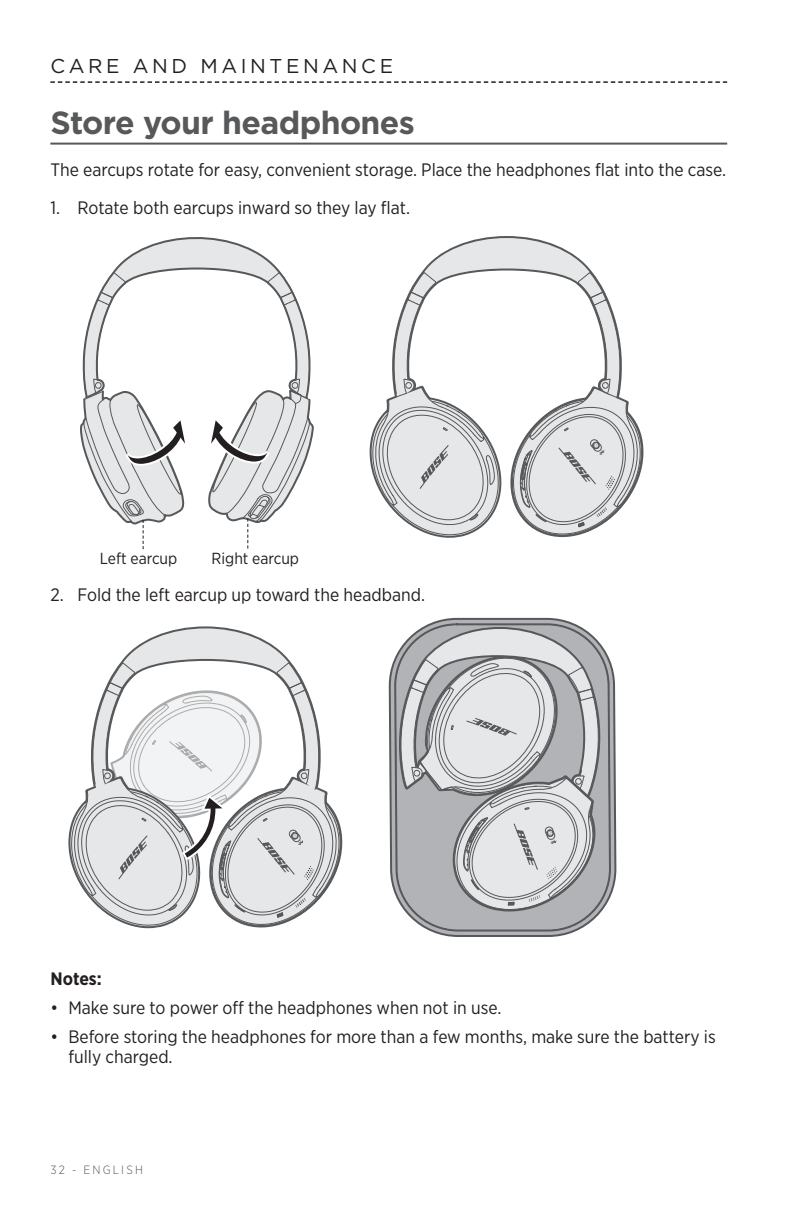
<style>
.page{position:relative;width:792px;height:1224px;background:#fff}
.page>*{position:absolute;margin:0;border:0;box-sizing:border-box;transform-origin:0 0}
.Text_Head_1{font:700 32px "Gotham";letter-spacing:-.02em;color:#57585a}
.Section_Head_toc_lef{font:20px "Gotham";letter-spacing:.18em;color:#231f20}
.Text{font:18px/20px "Gotham Narrow";color:#231f20}
.Text_Notes{font:700 18px "Gotham Narrow";color:#231f20}
.Callout{font:16px "Gotham Narrow";color:#231f20}
.t1{font:300 12px "Gotham Narrow";letter-spacing:.18em;color:#57585a}
</style>
<div class="page">
<svg style="left:50px;top:81px;width:677px;height:2px"></svg>
<hr style="left:50px;top:143px;width:677px;height:2px;background:#57585a">
<svg style="left:370px;top:236px;width:274px;height:301px"></svg>
<svg style="left:113px;top:237px;width:168px;height:35px;fill:#e6e7e9"></svg>
<svg style="left:372px;top:272px;width:127px;height:266px"></svg>
<svg style="left:511px;top:272px;width:132px;height:264px"></svg>
<svg style="left:80px;top:272px;width:105px;height:277px"></svg>
<svg style="left:208px;top:272px;width:106px;height:277px"></svg>
<svg style="left:388px;top:646px;width:229px;height:291px"></svg>
<svg style="left:68px;top:626px;width:275px;height:302px"></svg>
<svg style="left:397px;top:617px;width:205px;height:295px;background:#c0c1c4"></svg>
<svg style="left:71px;top:662px;width:270px;height:265px"></svg>
<p class="Section_Head_toc_lef" style="left:50px;top:54px;width:344px">CARE AND MAINTENANCE</p>
<p class="Text_Head_1" style="left:50px;top:101px;width:366px">Store your headphones</p>
<p class="Text" style="left:50px;top:160px;width:677px">The earcups rotate for easy, convenient storage. Place the headphones flat into the case.</p>
<p class="Text" style="left:50px;top:198px;width:361px">1. Rotate both earcups inward so they lay flat.</p>
<p class="Callout" style="left:100px;top:548px;width:79px">Left earcup</p>
<p class="Callout" style="left:212px;top:548px;width:89px">Right earcup</p>
<p class="Text" style="left:50px;top:584px;width:376px">2. Fold the left earcup up toward the headband.</p>
<p class="Text_Notes" style="left:50px;top:967px;width:53px">Notes:</p>
<p class="Text" style="left:50px;top:997px;width:453px">• Make sure to power off the headphones when not in use.</p>
<p class="Text" style="left:68px;top:1026px;width:649px;text-indent:-18px">• Before storing the headphones for more than a few months, make sure the battery is fully charged.</p>
<p class="t1" style="left:50px;top:1162px;width:94px">32 - ENGLISH</p>
</div>
